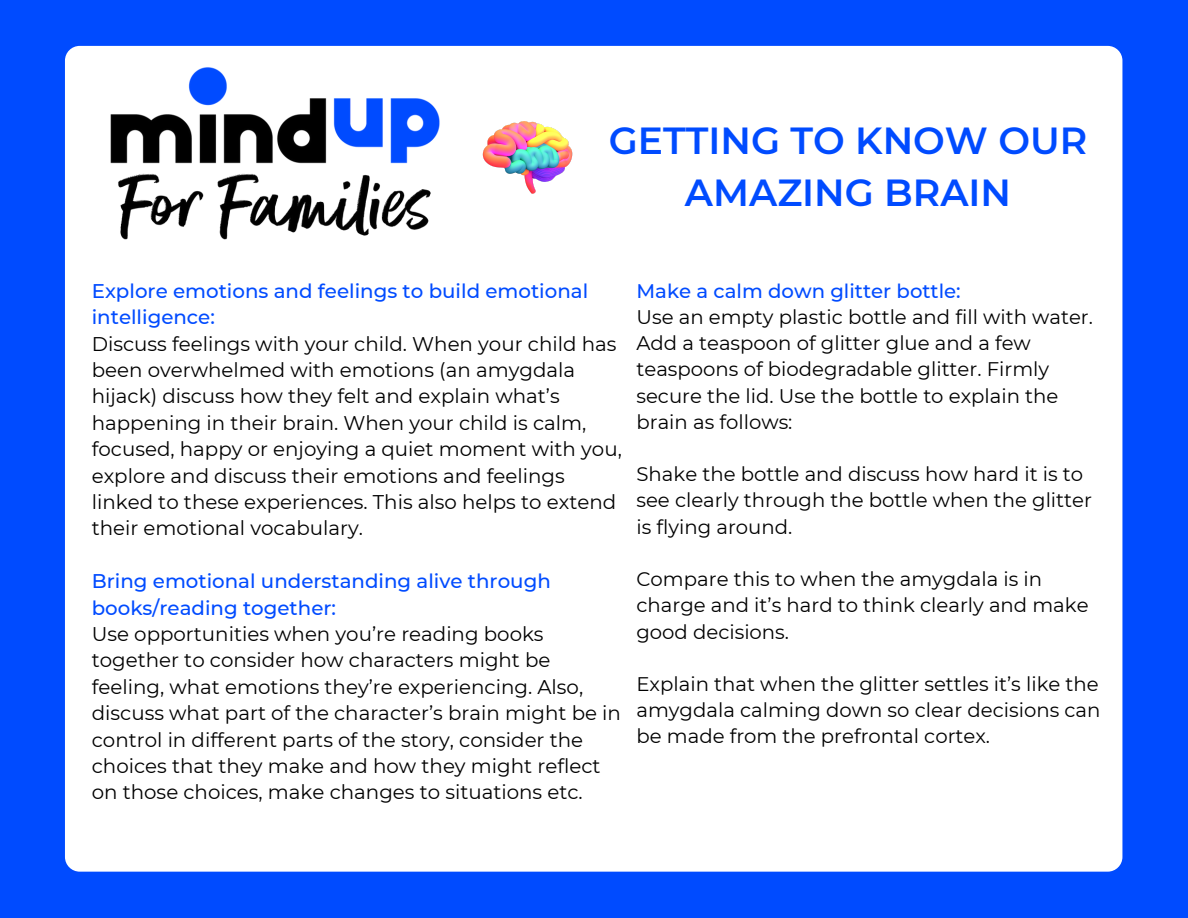
<style>
.page{position:relative;width:1188px;height:918px;background:#004bff}
.page>*{position:absolute;margin:0;border:0;box-sizing:border-box;transform-origin:0 0}
.t1{font:600 37.8px/51.6px "Montserrat";color:#004bff;text-align:center}
.t2{font:19.8px/26.4px "Montserrat";color:#000}
.t3{font:500 19.8px/26.4px "Montserrat";color:#004bff}
</style>
<div class="page">
<div style="left:65px;top:46px;width:1057px;height:826px;background:#fff;border-radius:15px"></div>
<img style="left:482px;top:121px;width:91px;height:73px">
<img style="left:76px;top:45px;width:400px;height:195px">
<p class="t1" style="left:609px;top:115px;width:480px">GETTING TO KNOW OUR<br>AMAZING BRAIN</p>
<p class="t3" style="left:92px;top:277px;width:498px">Explore emotions and feelings to build emotional intelligence:</p>
<p class="t2" style="left:92px;top:330px;width:532px">Discuss feelings with your child. When your child has been overwhelmed with emotions (an amygdala hijack) discuss how they felt and explain what’s happening in their brain. When your child is calm, focused, happy or enjoying a quiet moment with you, explore and discuss their emotions and feelings linked to these experiences. This also helps to extend their emotional vocabulary.</p>
<p class="t3" style="left:92px;top:568px;width:461px">Bring emotional understanding alive through books/reading together:</p>
<p class="t2" style="left:92px;top:621px;width:531px">Use opportunities when you’re reading books together to consider how characters might be feeling, what emotions they’re experiencing. Also, discuss what part of the character’s brain might be in control in different parts of the story, consider the choices that they make and how they might reflect on those choices, make changes to situations etc.</p>
<p class="t3" style="left:637px;top:277px;width:326px">Make a calm down glitter bottle:</p>
<p class="t2" style="left:637px;top:304px;width:458px">Use an empty plastic bottle and fill with water.<br>Add a teaspoon of glitter glue and a few teaspoons of biodegradable glitter. Firmly secure the lid. Use the bottle to explain the brain as follows:</p>
<p class="t2" style="left:637px;top:461px;width:457px">Shake the bottle and discuss how hard it is to see clearly through the bottle when the glitter is flying around.</p>
<p class="t2" style="left:637px;top:566px;width:454px">Compare this to when the amygdala is in charge and it’s hard to think clearly and make good decisions.</p>
<p class="t2" style="left:637px;top:671px;width:466px;text-align:justify">Explain that when the glitter settles it’s like the amygdala calming down so clear decisions can be made from the prefrontal cortex.</p>
</div>
